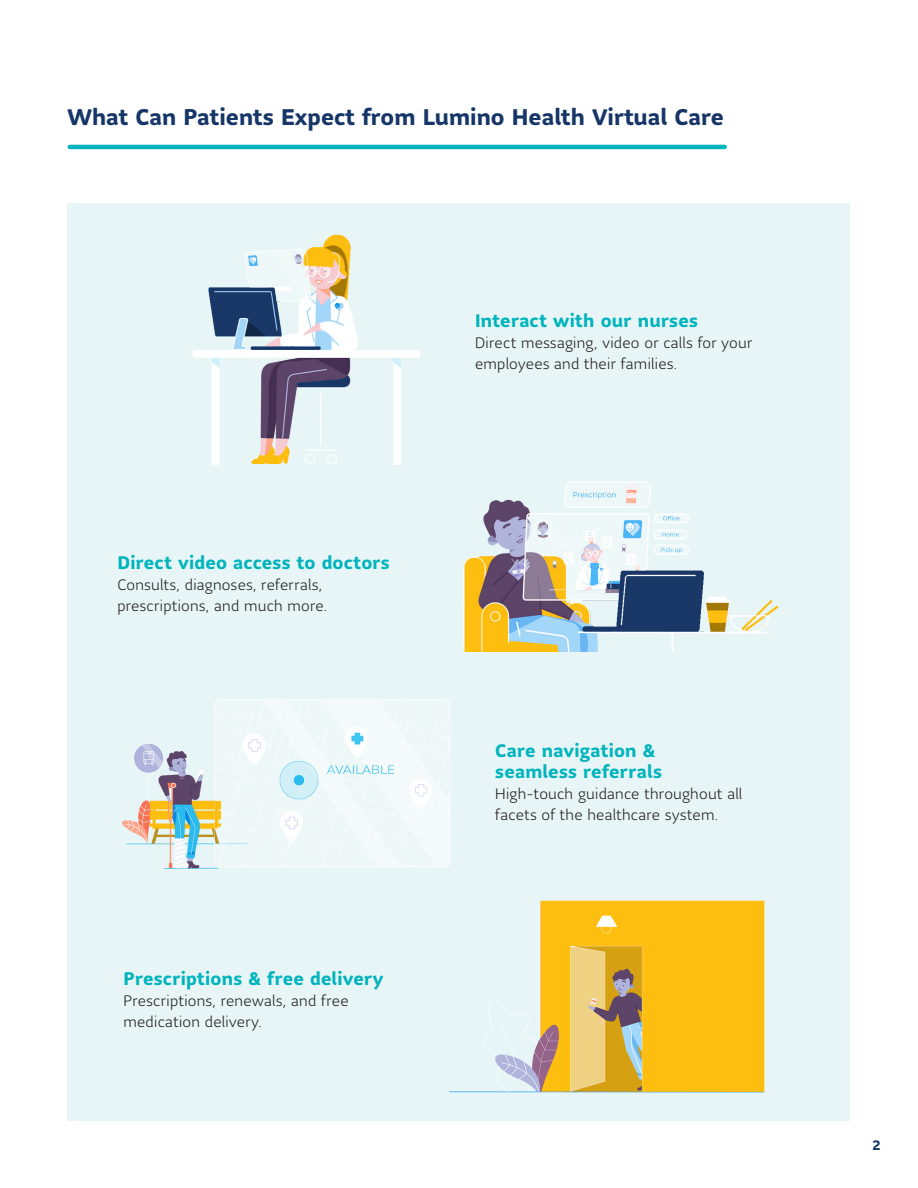
<style>
.page{position:relative;width:918px;height:1188px;background:#fff}
.page>*{position:absolute;margin:0;border:0;box-sizing:border-box;transform-origin:0 0}
.t1{font:700 22.5px "Sun Life Sans";color:#163667}
.t2{font:700 18px/21px "Sun Life Sans";letter-spacing:.015em;color:#00b4bd}
.t3{font:300 15px/21px "Sun Life Sans";letter-spacing:.02em;color:#231f20}
.t4{font:700 13.5px "Sun Life Sans";color:#163667}
</style>
<div class="page">
<div style="left:68px;top:203px;width:782px;height:917px;background:#e8f5f6"></div>
<hr style="left:70px;top:145px;width:655px;height:4px;background:#00b4bd">
<img style="left:193px;top:234px;width:227px;height:231px">
<img style="left:463px;top:481px;width:316px;height:171px">
<img style="left:122px;top:700px;width:328px;height:169px">
<img style="left:439px;top:900px;width:363px;height:221px">
<p class="t1" style="left:68px;top:102px;width:658px">What Can Patients Expect from Lumino Health Virtual Care</p>
<p class="t2" style="left:117px;top:552px;width:274px">Direct video access to doctors</p>
<p class="t3" style="left:117px;top:574px;width:207px">Consults, diagnoses, referrals,</p>
<p class="t3" style="left:117px;top:595px;width:211px">prescriptions, and much more.</p>
<p class="t2" style="left:123px;top:968px;width:262px">Prescriptions &amp; free delivery</p>
<p class="t3" style="left:123px;top:990px;width:227px">Prescriptions, renewals, and free medication delivery.</p>
<p class="t2" style="left:475px;top:310px;width:224px">Interact with our nurses</p>
<p class="t3" style="left:475px;top:332px;width:279px">Direct messaging, video or calls for your employees and their families.</p>
<p class="t2" style="left:495px;top:740px;width:168px">Care navigation &amp; seamless referrals</p>
<p class="t3" style="left:495px;top:783px;width:248px">High-touch guidance throughout all facets of the healthcare system.</p>
<p class="t4" style="left:872px;top:1136px;width:10px">2</p>
</div>
